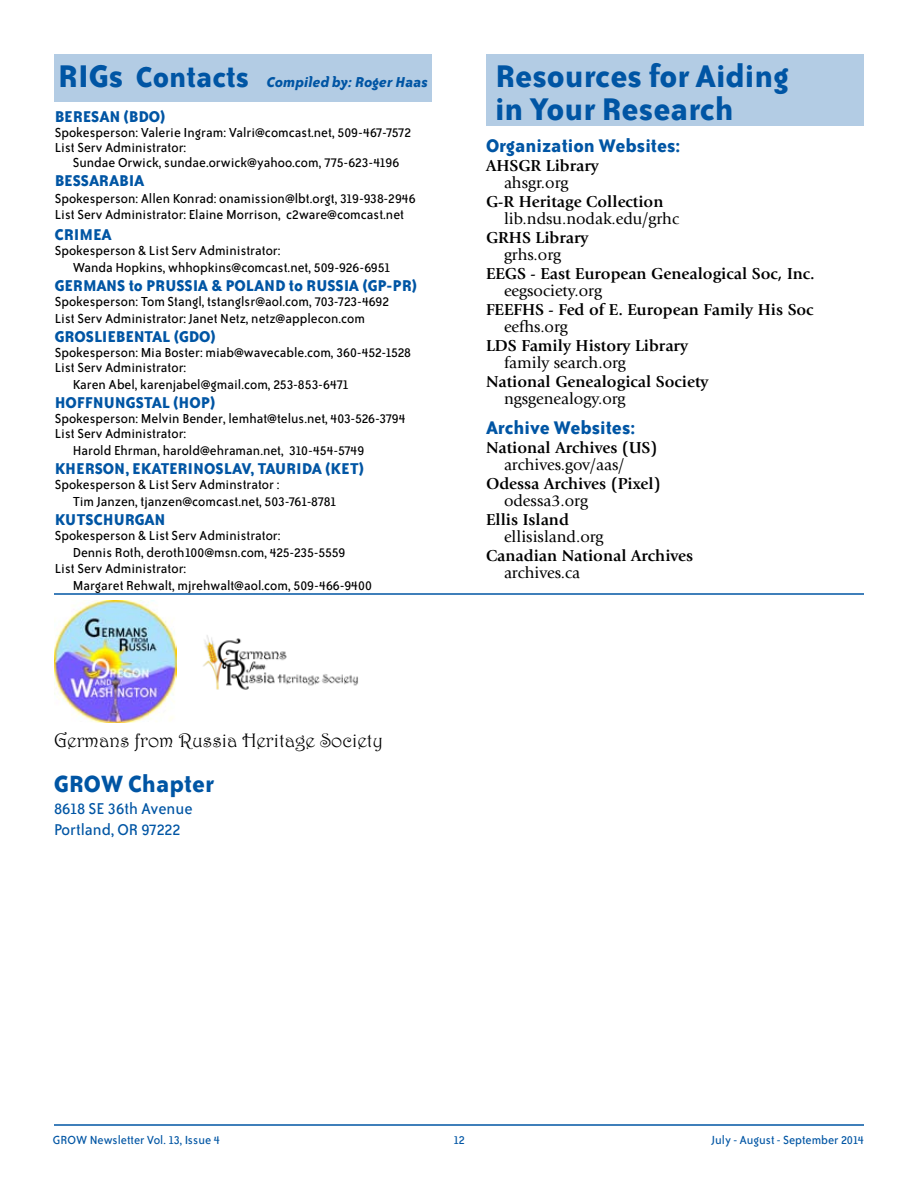
<style>
.page{position:relative;width:918px;height:1188px;background:#fff}
.page>*{position:absolute;margin:0;border:0;box-sizing:border-box;transform-origin:0 0}
.t1{font:700 36px/33px "Bailey Sans ITC";color:#0055a4}
.t2{font:700 27px "Bailey Sans ITC";color:#0055a4}
.t3{font:700 21px "Bailey Sans ITC";color:#0055a4}
.t4{font:19.5px "Harrington";color:#000}
.t5{font:700 18px "Bailey Sans ITC";color:#0055a4}
.t6{font:18px/21.6px "Bailey Sans ITC";color:#0055a4}
.t7{font:700 16.5px "Giovanni";color:#000}
.t8{font:16.5px "Giovanni";color:#000}
.t9{font:italic 700 16.5px "Bailey Sans ITC";color:#0055a4}
.t10{font:15px/16.5px "Bailey Sans ITC";color:#000}
.t11{font:13.5px "Bailey Sans ITC";color:#0055a4}
.s1{font-style:normal;font-size:36px}
.s2{font-style:normal;font-size:33px}
</style>
<div class="page">
<hr style="left:54px;top:1124px;width:810px;height:2px;background:#0055a4">
<img style="left:54px;top:601px;width:123px;height:122px">
<hr style="left:54px;top:593px;width:810px;height:2px;background:#0055a4">
<div style="left:486px;top:54px;width:378px;height:72px;background:#b3cce4"></div>
<img style="left:203px;top:635px;width:155px;height:55px">
<div style="left:54px;top:54px;width:378px;height:48px;background:#b3cce4"></div>
<p class="t9" style="left:58px;top:73px;width:372px"><span class="s1">RIGs</span> <span class="s2">Contacts</span> Compiled by: Roger Haas</p>
<p class="t5" style="left:55px;top:106px;width:112px">BERESAN (BDO)</p>
<p class="t10" style="left:55px;top:125px;width:358px;line-height:15px">Spokesperson: Valerie Ingram: Valri@comcast.net, 509-467-7572<br>List Serv Administrator:</p>
<p class="t10" style="left:73px;top:154px;width:328px">Sundae Orwick, sundae.orwick@yahoo.com, 775-623-4196</p>
<p class="t5" style="left:55px;top:171px;width:91px">BESSARABIA</p>
<p class="t10" style="left:55px;top:190px;width:362px">Spokesperson: Allen Konrad: onamission@lbt.orgt, 319-938-2946<br>List Serv Administrator: Elaine Morrison, c2ware@comcast.net</p>
<p class="t5" style="left:55px;top:225px;width:59px">CRIMEA</p>
<p class="t10" style="left:73px;top:243px;width:320px;text-indent:-18px">Spokesperson &amp; List Serv Administrator:<br>Wanda Hopkins, whhopkins@comcast.net, 509-926-6951</p>
<p class="t5" style="left:55px;top:276px;width:364px">GERMANS to PRUSSIA &amp; POLAND to RUSSIA (GP-PR)</p>
<p class="t10" style="left:55px;top:294px;width:336px">Spokesperson: Tom Stangl, tstanglsr@aol.com, 703-723-4692<br>List Serv Administrator: Janet Netz, netz@applecon.com</p>
<p class="t5" style="left:55px;top:327px;width:163px">GROSLIEBENTAL (GDO)</p>
<p class="t10" style="left:55px;top:345px;width:358px;line-height:15px">Spokesperson: Mia Boster: miab@wavecable.com, 360-452-1528<br>List Serv Administrator:</p>
<p class="t10" style="left:73px;top:376px;width:278px">Karen Abel, karenjabel@gmail.com, 253-853-6471</p>
<p class="t5" style="left:55px;top:393px;width:162px">HOFFNUNGSTAL (HOP)</p>
<p class="t10" style="left:55px;top:411px;width:352px;line-height:15px">Spokesperson: Melvin Bender, lemhat@telus.net, 403-526-3794<br>List Serv Administrator:</p>
<p class="t10" style="left:73px;top:442px;width:293px">Harold Ehrman, harold@ehraman.net, 310-454-5749</p>
<p class="t5" style="left:55px;top:459px;width:311px">KHERSON, EKATERINOSLAV, TAURIDA (KET)</p>
<p class="t10" style="left:73px;top:477px;width:265px;text-indent:-18px">Spokesperson &amp; List Serv Adminstrator :<br>Tim Janzen, tjanzen@comcast.net, 503-761-8781</p>
<p class="t5" style="left:55px;top:510px;width:112px">KUTSCHURGAN</p>
<p class="t10" style="left:55px;top:528px;width:227px">Spokesperson &amp; List Serv Administrator:</p>
<p class="t10" style="left:73px;top:544px;width:274px">Dennis Roth, deroth100@msn.com, 425-235-5559</p>
<p class="t10" style="left:55px;top:561px;width:133px">List Serv Administrator:</p>
<p class="t10" style="left:73px;top:577px;width:301px">Margaret Rehwalt, mjrehwalt@aol.com, 509-466-9400</p>
<h3 class="t4" style="left:54px;top:729px;width:331px">Germans from Russia Heritage Society</h3>
<h2 class="t2" style="left:54px;top:769px;width:161px">GROW Chapter</h2>
<p class="t6" style="left:54px;top:798px;width:140px">8618 SE 36th Avenue<br>Portland, OR 97222</p>
<h1 class="t1" style="left:495px;top:59px;width:296px">Resources for Aiding in Your Research</h1>
<h3 class="t3" style="left:486px;top:134px;width:196px">Organization Websites:</h3>
<p class="t7" style="left:486px;top:156px;width:114px">AHSGR Library</p>
<p class="t8" style="left:504px;top:173px;width:66px">ahsgr.org</p>
<p class="t7" style="left:486px;top:192px;width:179px">G-R Heritage Collection</p>
<p class="t8" style="left:504px;top:209px;width:177px">lib.ndsu.nodak.edu/grhc</p>
<p class="t7" style="left:486px;top:228px;width:104px">GRHS Library</p>
<p class="t8" style="left:504px;top:245px;width:59px">grhs.org</p>
<p class="t7" style="left:486px;top:264px;width:330px">EEGS - East European Genealogical Soc, Inc.</p>
<p class="t8" style="left:504px;top:281px;width:100px">eegsociety.org</p>
<p class="t7" style="left:486px;top:300px;width:329px">FEEFHS - Fed of E. European Family His Soc</p>
<p class="t8" style="left:504px;top:317px;width:65px">eefhs.org</p>
<p class="t7" style="left:486px;top:336px;width:203px">LDS Family History Library</p>
<p class="t8" style="left:504px;top:353px;width:123px">family search.org</p>
<p class="t7" style="left:486px;top:372px;width:224px">National Genealogical Society</p>
<p class="t8" style="left:504px;top:389px;width:123px">ngsgenealogy.org</p>
<h3 class="t3" style="left:486px;top:416px;width:151px">Archive Websites:</h3>
<p class="t7" style="left:486px;top:438px;width:173px">National Archives (US)</p>
<p class="t8" style="left:504px;top:455px;width:122px">archives.gov/aas/</p>
<p class="t7" style="left:486px;top:474px;width:176px">Odessa Archives (Pixel)</p>
<p class="t8" style="left:504px;top:491px;width:86px">odessa3.org</p>
<p class="t7" style="left:486px;top:510px;width:84px">Ellis Island</p>
<p class="t8" style="left:504px;top:527px;width:101px">ellisisland.org</p>
<p class="t7" style="left:486px;top:546px;width:209px">Canadian National Archives</p>
<p class="t8" style="left:504px;top:563px;width:78px">archives.ca</p>
<p class="t11" style="left:53px;top:1133px;width:169px">GROW Newsletter Vol. 13, Issue 4</p>
<p class="t11" style="left:453px;top:1133px;width:13px">12</p>
<p class="t11" style="left:712px;top:1133px;width:154px">July - August - September 2014</p>
</div>
